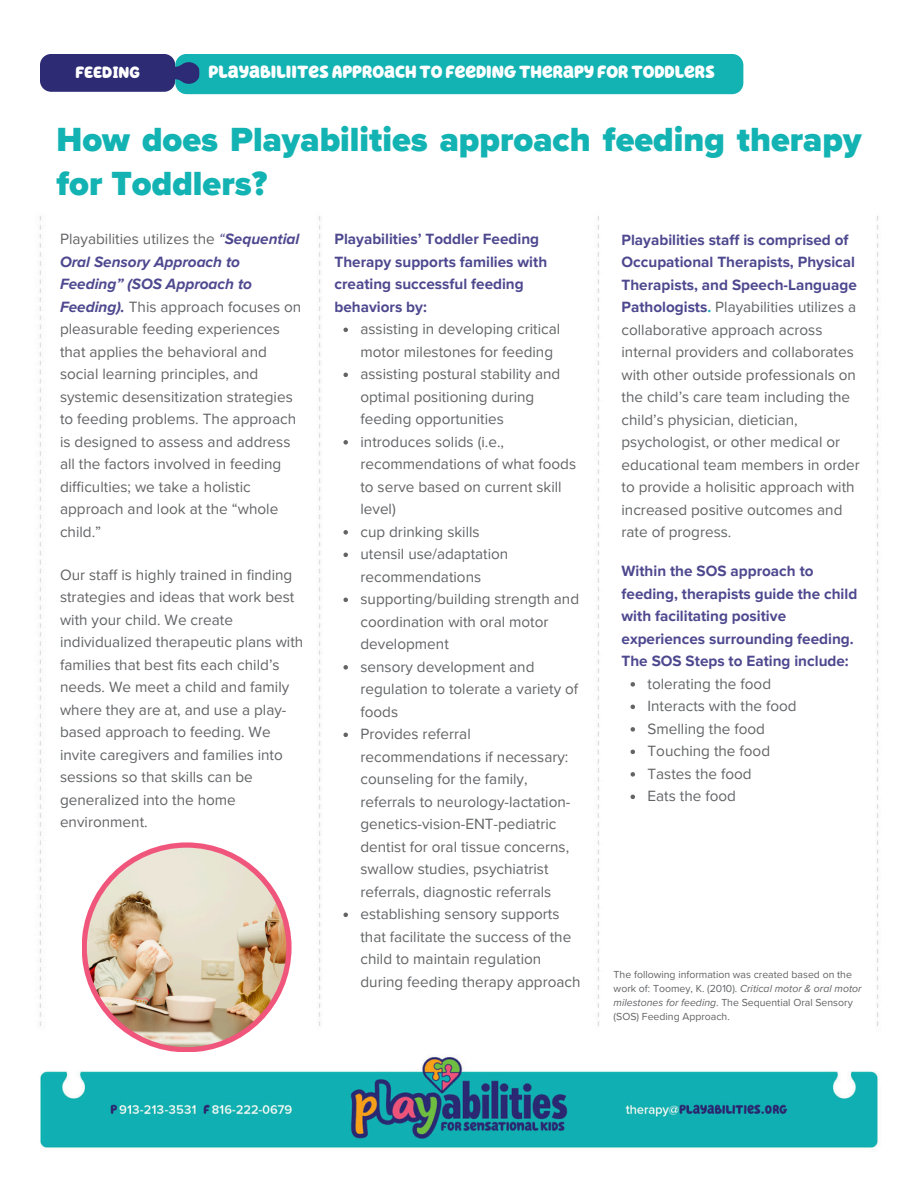
<style>
.page{position:relative;width:918px;height:1188px;background:#fff}
.page>*{position:absolute;margin:0;border:0;box-sizing:border-box;transform-origin:0 0}
.t1{font:900 34.5px/43.8px "Proxima Nova";color:#14b3b3}
.t2{font:18px "Hello Headline";color:#fff}
.t3{font:16.5px "Hello Headline";color:#fff}
.t4{font:15.3px/22.5px "Proxima Nova";color:#636466}
.t5{font:700 15.3px/22.5px "Proxima Nova";color:#4e498f}
.t6{font:10.5px/14px "Proxima Nova";color:#636466}
.s1{font-style:italic;color:#4e498f}
.s2{font-weight:700;font-style:italic;color:#4e498f}
.s3{font-weight:700;color:#4e498f}
.s4{font-weight:700;color:#14b3b3}
.s5{font-style:italic}
</style>
<div class="page">
<img style="left:39px;top:62px;width:840px;height:1086px">
<svg style="left:40px;top:54px;width:703px;height:40px;background:#1c9ba9"></svg>
<img style="left:173px;top:60px;width:26px;height:26px">
<svg style="left:82px;top:842px;width:210px;height:210px;background:#ef6283"></svg>
<img style="left:87px;top:848px;width:199px;height:199px;border-radius:50%">
<svg style="left:343px;top:328px;width:5px;height:4px"></svg>
<svg style="left:343px;top:373px;width:5px;height:4px"></svg>
<svg style="left:343px;top:440px;width:5px;height:5px"></svg>
<svg style="left:343px;top:530px;width:5px;height:5px"></svg>
<svg style="left:343px;top:553px;width:5px;height:4px"></svg>
<svg style="left:343px;top:598px;width:5px;height:4px"></svg>
<svg style="left:343px;top:665px;width:5px;height:5px"></svg>
<svg style="left:343px;top:733px;width:5px;height:4px"></svg>
<svg style="left:343px;top:913px;width:5px;height:4px"></svg>
<svg style="left:631px;top:682px;width:4px;height:5px"></svg>
<svg style="left:631px;top:705px;width:4px;height:4px"></svg>
<svg style="left:631px;top:727px;width:4px;height:5px"></svg>
<svg style="left:631px;top:750px;width:4px;height:4px"></svg>
<svg style="left:631px;top:772px;width:4px;height:5px"></svg>
<svg style="left:631px;top:795px;width:4px;height:4px"></svg>
<p class="t3" style="left:75px;top:63px;width:66px">FEEDING</p>
<h3 class="t2" style="left:208px;top:62px;width:508px">PLAYABILIITES APPROACH TO FEEDING THERAPY FOR TODDLERS</h3>
<p class="t1" style="left:56px;top:118px;width:807px">How does Playabilities approach feeding therapy for Toddlers?</p>
<h1 class="t4" style="left:60px;top:228px;width:243px">Playabilities utilizes the <span class="s1">“</span><span class="s2">Sequential<br>Oral Sensory Approach to<br>Feeding” (SOS Approach to<br>Feeding).</span> This approach focuses on pleasurable feeding experiences that applies the behavioral and social learning principles, and systemic desensitization strategies to feeding problems. The approach is designed to assess and address all the factors involved in feeding difficulties; we take a holistic approach and look at the “whole child.”</h1>
<h5 class="t4" style="left:60px;top:564px;width:245px">Our staff is highly trained in finding strategies and ideas that work best with your child. We create individualized therapeutic plans with families that best fits each child’s needs. We meet a child and family where they are at, and use a play&shy;based approach to feeding. We invite caregivers and families into sessions so that skills can be generalized into the home environment.</h5>
<h4 class="t5" style="left:334px;top:228px;width:214px">Playabilities’ Toddler Feeding<br>Therapy supports families with creating successful feeding behaviors by:</h4>
<p class="t4" style="left:360px;top:318px;width:201px">assisting in developing critical motor milestones for feeding</p>
<p class="t4" style="left:360px;top:363px;width:201px">assisting postural stability and optimal positioning during feeding opportunities</p>
<p class="t4" style="left:360px;top:431px;width:217px">introduces solids (i.e., recommendations of what foods to serve based on current skill level)</p>
<p class="t4" style="left:360px;top:521px;width:121px">cup drinking skills</p>
<p class="t4" style="left:360px;top:543px;width:149px">utensil use/adaptation recommendations</p>
<p class="t4" style="left:360px;top:588px;width:220px">supporting/building strength and coordination with oral motor development</p>
<p class="t4" style="left:360px;top:656px;width:219px">sensory development and regulation to tolerate a variety of foods</p>
<p class="t4" style="left:360px;top:723px;width:212px">Provides referral recommendations if necessary: counseling for the family, referrals to neurology-lactation&shy;genetics-vision-ENT-pediatric dentist for oral tissue concerns, swallow studies, psychiatrist referrals, diagnostic referrals</p>
<p class="t4" style="left:360px;top:903px;width:222px">establishing sensory supports that facilitate the success of the child to maintain regulation during feeding therapy approach</p>
<p class="t4" style="left:622px;top:229px;width:240px"><span class="s3">Playabilities staff is comprised of Occupational Therapists, Physical Therapists, and Speech-Language Pathologists</span><span class="s4">.</span> Playabilities utilizes a collaborative approach across internal providers and collaborates with other outside professionals on the child’s care team including the child’s physician, dietician, psychologist, or other medical or educational team members in order to provide a holisitic approach with increased positive outcomes and rate of progress.</p>
<h4 class="t5" style="left:622px;top:560px;width:237px">Within the SOS approach to feeding, therapists guide the child with facilitating positive experiences surrounding feeding.<br>The SOS Steps to Eating include:</h4>
<p class="t4" style="left:648px;top:673px;width:125px">tolerating the food</p>
<p class="t4" style="left:648px;top:695px;width:151px">Interacts with the food</p>
<p class="t4" style="left:648px;top:718px;width:119px">Smelling the food</p>
<p class="t4" style="left:648px;top:740px;width:124px">Touching the food</p>
<p class="t4" style="left:648px;top:763px;width:106px">Tastes the food</p>
<p class="t4" style="left:648px;top:785px;width:90px">Eats the food</p>
<h5 class="t6" style="left:614px;top:968px;width:249px">The following information was created based on the work of: Toomey, K. (2010). <span class="s5">Critical motor &amp; oral motor milestones for feeding</span>. The Sequential Oral Sensory (SOS) Feeding Approach.</h5>
</div>
